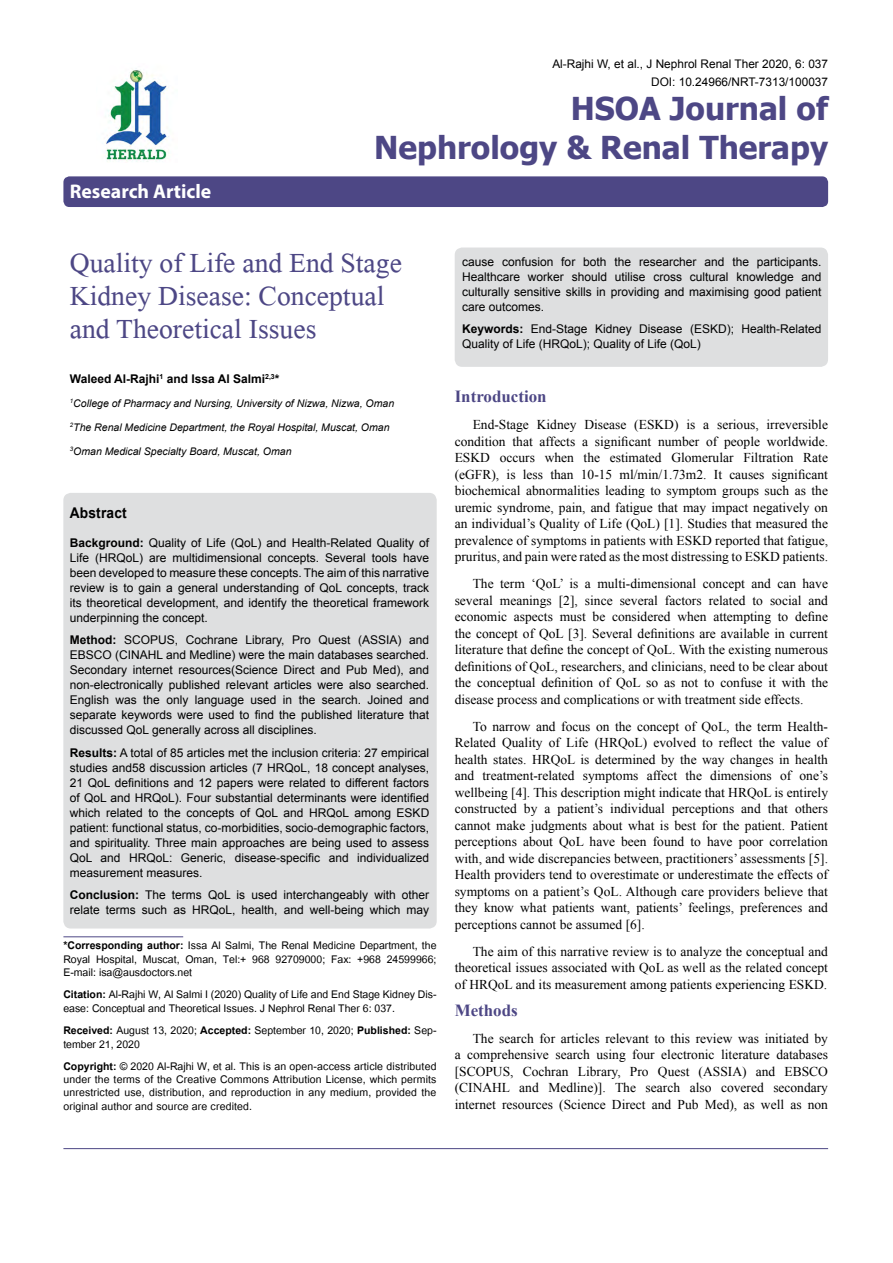
<style>
.page{position:relative;width:893px;height:1263px;background:#fff}
.page>*{position:absolute;margin:0;border:0;box-sizing:border-box;transform-origin:0 0}
.t1{font:41.25px/33px "Microsoft Himalaya";color:#4d4785}
.t2{font:700 31.5px/39px "Tahoma";color:#4d4785;text-align:right}
.t3{font:700 19.8px "Myriad Hebrew";color:#fff}
.t4{font:700 16.95px "Times New Roman";color:#4d4785}
.t5{font:700 14.85px "Arial";letter-spacing:.015em;color:#000;scale:.93 1}
.t6{font:14.7px/13.2px "Utsaah";color:#000;text-align:justify}
.t7{font:13.5px/16.5px "Times New Roman";color:#000;text-align:justify}
.t8{font:12px/15px "Arial";color:#000;text-align:justify}
.t9{font:700 12px "Arial";color:#000}
.t10{font:11.85px/18px "Arial";color:#000;text-align:right}
.t11{font:italic 10.5px "Arial";color:#000}
.s1{font-weight:700}
</style>
<div class="page">
<div style="left:63px;top:176px;width:765px;height:31px;background:#4d4785;border-radius:6px"></div>
<hr style="left:63px;top:936px;width:120px;height:1px;background:#4d4785">
<img style="left:105px;top:70px;width:64px;height:92px">
<hr style="left:63px;top:1148px;width:765px;height:1px;background:#4d4785">
<div style="left:63px;top:493px;width:374px;height:435px;background:#dedfe0;border-radius:8px"></div>
<div style="left:455px;top:248px;width:373px;height:119px;background:#dedfe0;border-radius:8px"></div>
<h3 class="t3" style="left:70px;top:180px;width:143px">Research Article</h3>
<p class="t10" style="left:552px;top:55px;width:277px">Al-Rajhi W, et al., J Nephrol Renal Ther 2020, 6: 037<br>DOI: 10.24966/NRT-7313/100037</p>
<h2 class="t2" style="left:374px;top:87px;width:455px">HSOA Journal of<br>Nephrology &amp; Renal Therapy</h2>
<h1 class="t1" style="left:70px;top:241px;width:334px">Quality of Life and End Stage<br>Kidney Disease: Conceptual and Theoretical Issues</h1>
<p class="t9" style="left:70px;top:371px;width:211px">Waleed Al-Rajhi<sup>1</sup> and Issa Al Salmi<sup>2,3</sup>*</p>
<p class="t11" style="left:70px;top:396px;width:326px"><sup>1</sup>College of Pharmacy and Nursing, University of Nizwa, Nizwa, Oman</p>
<p class="t11" style="left:70px;top:420px;width:321px"><sup>2</sup>The Renal Medicine Department, the Royal Hospital, Muscat, Oman</p>
<p class="t11" style="left:70px;top:444px;width:223px"><sup>3</sup>Oman Medical Specialty Board, Muscat, Oman</p>
<p class="t5" style="left:70px;top:503px;width:63px">Abstract</p>
<p class="t8" style="left:70px;top:535px;width:361px"><span class="s1">Background:</span> Quality of Life (QoL) and Health-Related Quality of Life (HRQoL) are multidimensional concepts. Several tools have been developed to measure these concepts. The aim of this narrative review is to gain a general understanding of QoL concepts, track its theoretical development, and identify the theoretical framework underpinning the concept.</p>
<p class="t8" style="left:70px;top:632px;width:361px"><span class="s1">Method:</span> SCOPUS, Cochrane Library, Pro Quest (ASSIA) and EBSCO (CINAHL and Medline) were the main databases searched.<br>Secondary internet resources(Science Direct and Pub Med), and non-electronically published relevant articles were also searched.<br>English was the only language used in the search. Joined and separate keywords were used to find the published literature that discussed QoL generally across all disciplines.</p>
<p class="t8" style="left:70px;top:745px;width:361px"><span class="s1">Results:</span> A total of 85 articles met the inclusion criteria: 27 empirical studies and58 discussion articles (7 HRQoL, 18 concept analyses, 21 QoL definitions and 12 papers were related to different factors of QoL and HRQoL). Four substantial determinants were identified which related to the concepts of QoL and HRQoL among ESKD patient: functional status, co-morbidities, socio-demographic factors, and spirituality. Three main approaches are being used to assess QoL and HRQoL: Generic, disease-specific and individualized measurement measures.</p>
<p class="t8" style="left:70px;top:888px;width:361px"><span class="s1">Conclusion:</span> The terms QoL is used interchangeably with other relate terms such as HRQoL, health, and well-being which may</p>
<p class="t6" style="left:63px;top:940px;width:375px"><span class="s1">*Corresponding author:</span> Issa Al Salmi, The Renal Medicine Department, the Royal Hospital, Muscat, Oman, Tel:+ 968 92709000; Fax: +968 24599966; E-mail: isa@ausdoctors.net</p>
<p class="t6" style="left:63px;top:989px;width:375px"><span class="s1">Citation:</span> Al-Rajhi W, Al Salmi I (2020) Quality of Life and End Stage Kidney Dis&shy;ease: Conceptual and Theoretical Issues. J Nephrol Renal Ther 6: 037.</p>
<p class="t6" style="left:63px;top:1025px;width:375px"><span class="s1">Received:</span> August 13, 2020; <span class="s1">Accepted:</span> September 10, 2020; <span class="s1">Published:</span> Sep&shy;tember 21, 2020</p>
<p class="t6" style="left:63px;top:1061px;width:375px"><span class="s1">Copyright:</span> © 2020 Al-Rajhi W, et al. This is an open-access article distributed under the terms of the Creative Commons Attribution License, which permits unrestricted use, distribution, and reproduction in any medium, provided the original author and source are credited.</p>
<p class="t8" style="left:462px;top:254px;width:361px">cause confusion for both the researcher and the participants.<br>Healthcare worker should utilise cross cultural knowledge and culturally sensitive skills in providing and maximising good patient care outcomes.</p>
<p class="t8" style="left:462px;top:322px;width:361px"><span class="s1">Keywords:</span> End-Stage Kidney Disease (ESKD); Health-Related<br>Quality of Life (HRQoL); Quality of Life (QoL)</p>
<p class="t4" style="left:455px;top:385px;width:93px">Introduction</p>
<p class="t7" style="left:455px;top:416px;width:375px;text-indent:18px">End-Stage Kidney Disease (ESKD) is a serious, irreversible condition that affects a significant number of people worldwide.<br>ESKD occurs when the estimated Glomerular Filtration Rate (eGFR), is less than 10-15 ml/min/1.73m2. It causes significant biochemical abnormalities leading to symptom groups such as the uremic syndrome, pain, and fatigue that may impact negatively on an individual’s Quality of Life (QoL) [1]. Studies that measured the prevalence of symptoms in patients with ESKD reported that fatigue, pruritus, and pain were rated as the most distressing to ESKD patients.</p>
<p class="t7" style="left:455px;top:575px;width:375px;text-indent:18px">The term ‘QoL’ is a multi-dimensional concept and can have several meanings [2], since several factors related to social and economic aspects must be considered when attempting to define the concept of QoL [3]. Several definitions are available in current literature that define the concept of QoL. With the existing numerous definitions of QoL, researchers, and clinicians, need to be clear about the conceptual definition of QoL so as not to confuse it with the disease process and complications or with treatment side effects.</p>
<p class="t7" style="left:455px;top:718px;width:375px;text-indent:18px">To narrow and focus on the concept of QoL, the term Health-Related Quality of Life (HRQoL) evolved to reflect the value of health states. HRQoL is determined by the way changes in health and treatment-related symptoms affect the dimensions of one’s wellbeing [4]. This description might indicate that HRQoL is entirely constructed by a patient’s individual perceptions and that others cannot make judgments about what is best for the patient. Patient perceptions about QoL have been found to have poor correlation with, and wide discrepancies between, practitioners’ assessments [5].<br>Health providers tend to overestimate or underestimate the effects of symptoms on a patient’s QoL. Although care providers believe that they know what patients want, patients’ feelings, preferences and perceptions cannot be assumed [6].</p>
<p class="t7" style="left:455px;top:943px;width:375px;text-indent:18px">The aim of this narrative review is to analyze the conceptual and theoretical issues associated with QoL as well as the related concept of HRQoL and its measurement among patients experiencing ESKD.</p>
<p class="t4" style="left:455px;top:998px;width:65px">Methods</p>
<p class="t7" style="left:455px;top:1030px;width:375px;text-indent:18px">The search for articles relevant to this review was initiated by a comprehensive search using four electronic literature databases [SCOPUS, Cochran Library, Pro Quest (ASSIA) and EBSCO (CINAHL and Medline)]. The search also covered secondary internet resources (Science Direct and Pub Med), as well as non</p>
</div>
